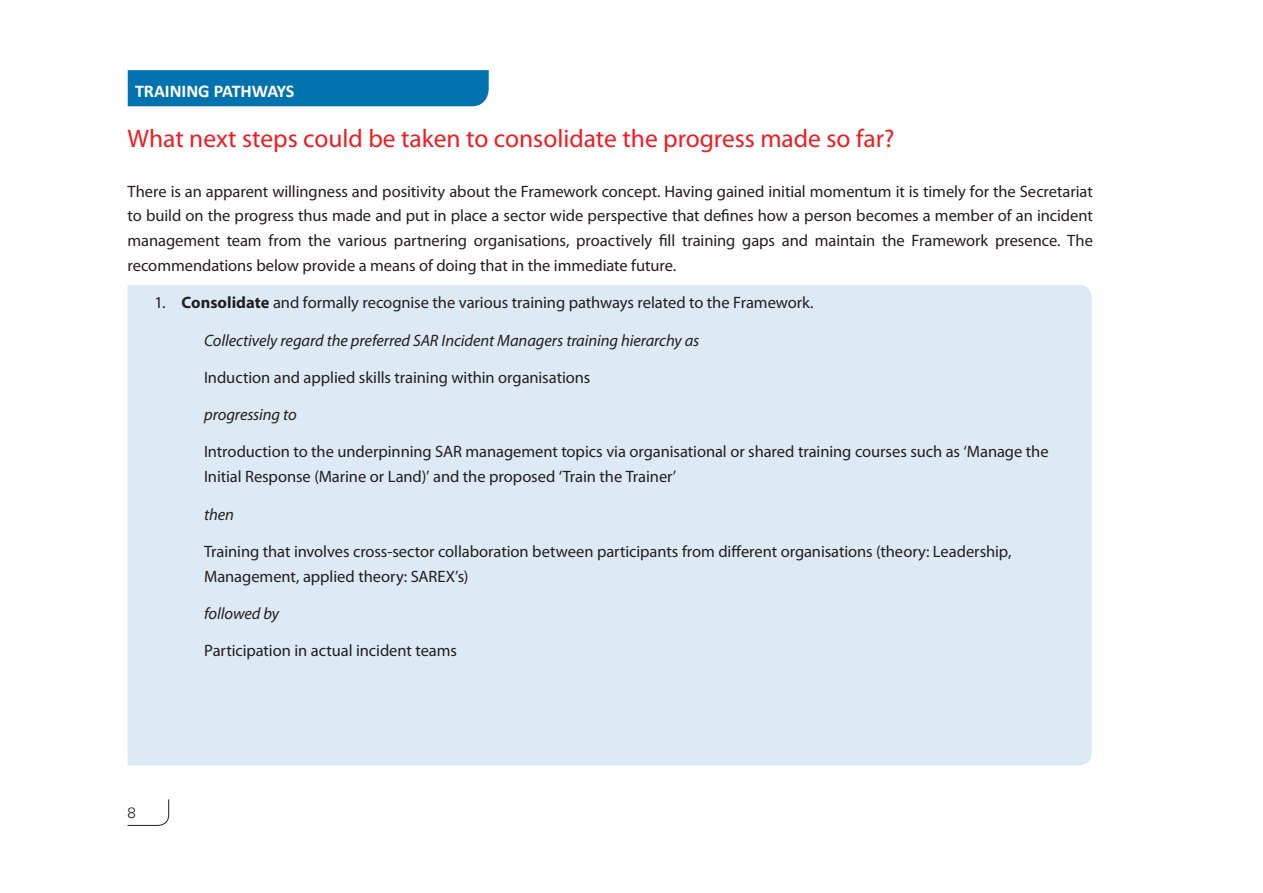
<style>
.page{position:relative;width:1263px;height:893px;background:#fff}
.page>*{position:absolute;margin:0;border:0;box-sizing:border-box;transform-origin:0 0}
.Heading_2{font:25.5px "Myriad Pro";color:#ee1d23}
.t1{font:700 18px "Calibri";color:#fff}
.Body_Text{font:16.5px/24.9px "Myriad Pro";letter-spacing:-.005em;color:#231f20;text-align:justify}
.Body_Text_indent_sec{font:16.5px/24.9px "Myriad Pro";letter-spacing:-.005em;color:#231f20}
.Body_Text_indent_sec-2{font:italic 16.5px "Myriad Pro";letter-spacing:-.005em;color:#231f20}
.t2{font:300 15px "Univers";color:#231f20}
.s1{font-weight:700}
</style>
<div class="page">
<svg style="left:127px;top:799px;width:42px;height:27px"></svg>
<div style="left:128px;top:70px;width:361px;height:36px;background:#0073ae"></div>
<div style="left:128px;top:285px;width:964px;height:480px;background:#dde9f4"></div>
<p class="t1" style="left:135px;top:80px;width:161px">TRAINING PATHWAYS</p>
<p class="Heading_2" style="left:128px;top:124px;width:768px">What next steps could be taken to consolidate the progress made so far?</p>
<p class="Body_Text" style="left:128px;top:179px;width:967px">There is an apparent willingness and positivity about the Framework concept. Having gained initial momentum it is timely for the Secretariat to build on the progress thus made and put in place a sector wide perspective that defines how a person becomes a member of an incident management team from the various partnering organisations, proactively fill training gaps and maintain the Framework presence. The recommendations below provide a means of doing that in the immediate future.</p>
<p class="Body_Text" style="left:155px;top:291px;width:661px">1. <span class="s1">Consolidate</span> and formally recognise the various training pathways related to the Framework.</p>
<p class="Body_Text_indent_sec-2" style="left:204px;top:331px;width:497px">Collectively regard the preferred SAR Incident Managers training hierarchy as</p>
<p class="Body_Text_indent_sec" style="left:204px;top:365px;width:388px">Induction and applied skills training within organisations</p>
<p class="Body_Text_indent_sec-2" style="left:204px;top:406px;width:94px">progressing to</p>
<p class="Body_Text_indent_sec" style="left:204px;top:440px;width:846px">Introduction to the underpinning SAR management topics via organisational or shared training courses such as ‘Manage the<br>Initial Response (Marine or Land)’ and the proposed ‘Train the Trainer’</p>
<p class="Body_Text_indent_sec-2" style="left:204px;top:505px;width:31px">then</p>
<p class="Body_Text_indent_sec" style="left:204px;top:539px;width:809px">Training that involves cross-sector collaboration between participants from different organisations (theory: Leadership,<br>Management, applied theory: SAREX’s)</p>
<p class="Body_Text_indent_sec-2" style="left:204px;top:604px;width:77px">followed by</p>
<p class="Body_Text_indent_sec" style="left:204px;top:638px;width:254px">Participation in actual incident teams</p>
<p class="t2" style="left:128px;top:803px;width:10px">8</p>
</div>
